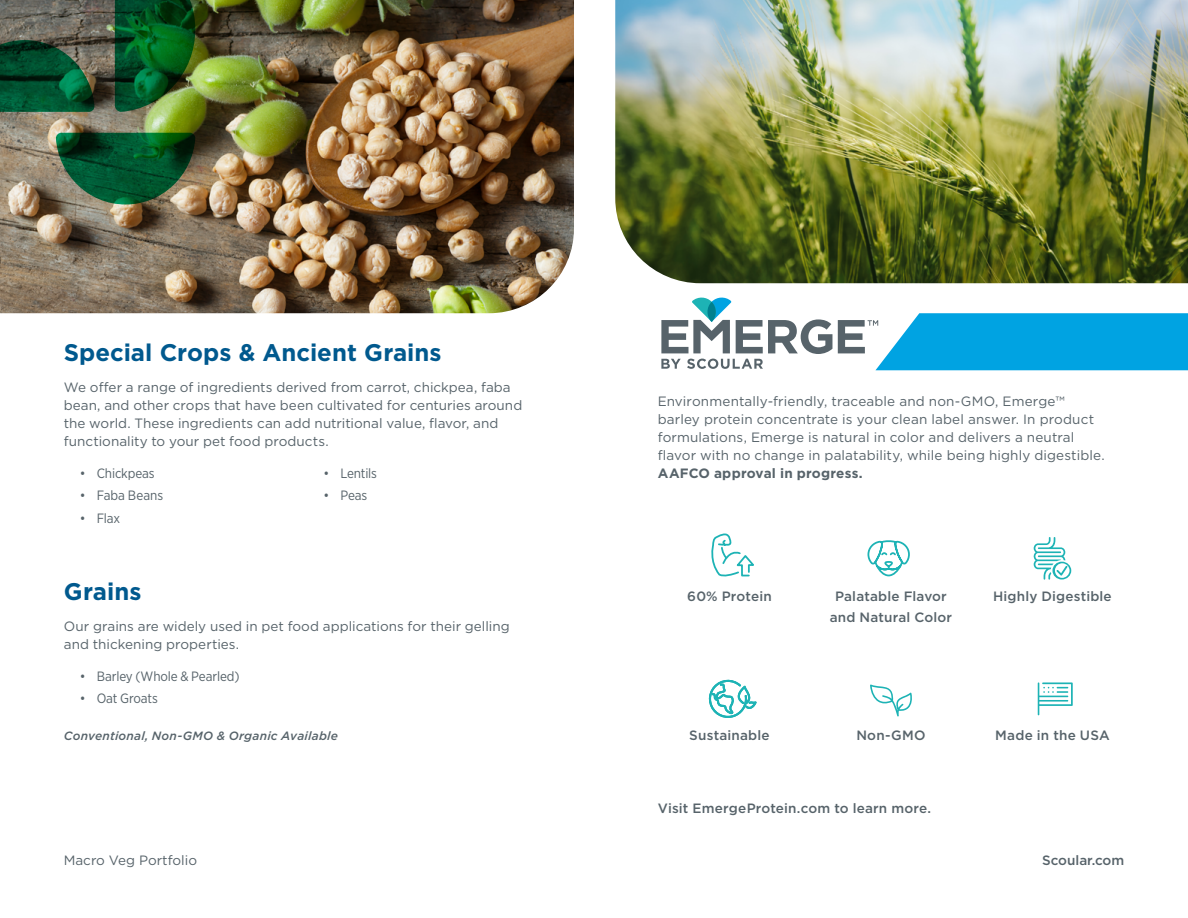
<style>
.page{position:relative;width:1188px;height:918px;background:#fff}
.page>*{position:absolute;margin:0;border:0;box-sizing:border-box;transform-origin:0 0}
.t1{font:700 24px "Gotham";color:#00598e}
.t2{font:13.5px/18px "Gotham";letter-spacing:.005em;color:#57636a}
.t3{font:500 13.5px/21px "Gotham";letter-spacing:.01em;color:#57636a;text-align:center}
.t4{font:13.5px "Gotham Narrow";letter-spacing:-.01em;color:#57636a}
.t5{font:700 13.5px "Gotham";letter-spacing:.015em;color:#57636a}
.t6{font:italic 500 12px "Gotham";letter-spacing:.015em;color:#57636a}
</style>
<div class="page">
<img style="left:615px;top:0;width:573px;height:283px">
<svg style="left:870px;top:684px;width:42px;height:32px"></svg>
<svg style="left:867px;top:540px;width:43px;height:37px"></svg>
<svg style="left:708px;top:679px;width:49px;height:39px"></svg>
<svg style="left:1033px;top:537px;width:38px;height:43px"></svg>
<svg style="left:1038px;top:682px;width:35px;height:33px"></svg>
<svg style="left:661px;top:297px;width:171px;height:72px"></svg>
<svg style="left:838px;top:313px;width:350px;height:57px;background:#27ade2"></svg>
<img style="left:0;top:0;width:574px;height:313px">
<svg style="left:115px;top:0;width:80px;height:112px;background:#145d26"></svg>
<svg style="left:0;top:40px;width:95px;height:72px;background:#125134"></svg>
<svg style="left:56px;top:133px;width:140px;height:72px;background:#235c39"></svg>
<svg style="left:711px;top:533px;width:43px;height:44px"></svg>
<h1 class="t1" style="left:64px;top:337px;width:379px">Special Crops &amp; Ancient Grains</h1>
<p class="t2" style="left:64px;top:378px;width:460px">We offer a range of ingredients derived from carrot, chickpea, faba bean, and other crops that have been cultivated for centuries around the world. These ingredients can add nutritional value, flavor, and functionality to your pet food products.</p>
<p class="t4" style="left:80px;top:465px;width:76px">• Chickpeas</p>
<p class="t4" style="left:80px;top:487px;width:85px">• Faba Beans</p>
<p class="t4" style="left:80px;top:510px;width:42px">• Flax</p>
<p class="t4" style="left:323px;top:465px;width:55px">• Lentils</p>
<p class="t4" style="left:323px;top:487px;width:45px">• Peas</p>
<h1 class="t1" style="left:64px;top:576px;width:79px">Grains</h1>
<p class="t2" style="left:64px;top:617px;width:447px">Our grains are widely used in pet food applications for their gelling and thickening properties.</p>
<p class="t4" style="left:80px;top:667px;width:161px">• Barley (Whole &amp; Pearled)</p>
<p class="t4" style="left:80px;top:690px;width:80px">• Oat Groats</p>
<p class="t6" style="left:64px;top:727px;width:276px">Conventional, Non-GMO &amp; Organic Available</p>
<p class="t2" style="left:64px;top:851px;width:135px">Macro Veg Portfolio</p>
<p class="t2" style="left:658px;top:392px;width:448px">Environmentally-friendly, traceable and non-GMO, Emerge™ barley protein concentrate is your clean label answer. In product formulations, Emerge is natural in color and delivers a neutral flavor with no change in palatability, while being highly digestible.</p>
<p class="t5" style="left:658px;top:465px;width:207px">AAFCO approval in progress.</p>
<p class="t3" style="left:687px;top:586px;width:86px">60% Protein</p>
<p class="t3" style="left:830px;top:586px;width:124px">Palatable Flavor and Natural Color</p>
<p class="t3" style="left:993px;top:586px;width:120px">Highly Digestible</p>
<p class="t3" style="left:689px;top:725px;width:82px">Sustainable</p>
<p class="t3" style="left:856px;top:725px;width:71px">Non-GMO</p>
<p class="t3" style="left:995px;top:725px;width:116px">Made in the USA</p>
<p class="t3" style="left:658px;top:798px;width:275px">Visit EmergeProtein.com to learn more.</p>
<p class="t3" style="left:1042px;top:849px;width:84px">Scoular.com</p>
</div>
